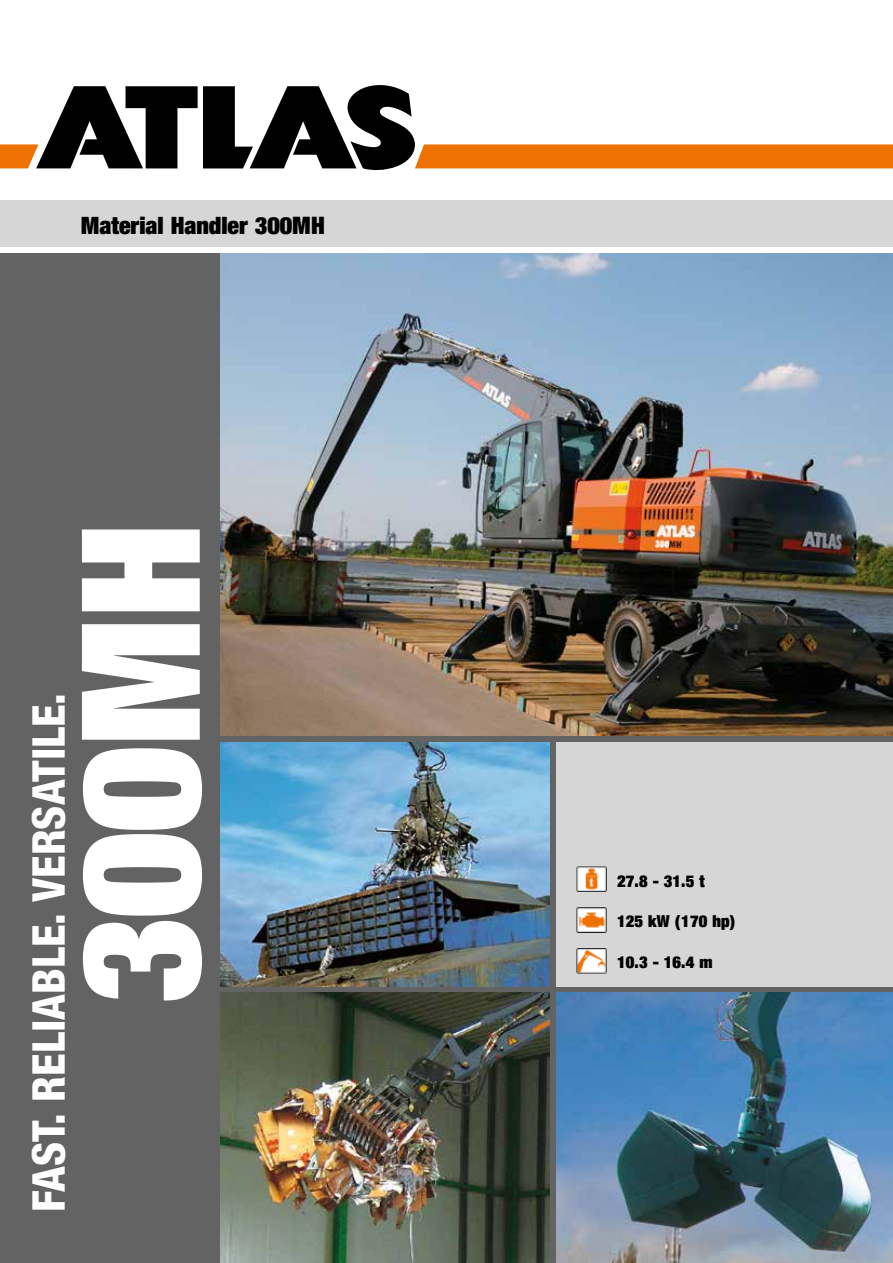
<style>
.page{position:relative;width:893px;height:1263px;background:#fff}
.page>*{position:absolute;margin:0;border:0;box-sizing:border-box;transform-origin:0 0}
.t1{font:900 condensed 165px "Helvetica Neue LT Com";color:#fff}
.t2{font:800 condensed 45px "Helvetica 87";color:#fff}
.t3{font:900 expanded 24px "Helvetica Neue";color:#000}
.t4{font:900 condensed 16.5px "Helvetica Neue LT Com";letter-spacing:.01em;color:#000}
.s1{font-family:"Helvetica Neue LT Com";font-stretch:condensed}
</style>
<div class="page">
<div style="left:0;top:200px;width:893px;height:47px;background:#d6d6d6"></div>
<div style="left:0;top:253px;width:893px;height:1010px;background:#646363"></div>
<div style="left:556px;top:742px;width:337px;height:244px;background:#d6d6d6"></div>
<img style="left:221px;top:993px;width:329px;height:270px">
<img style="left:556px;top:993px;width:337px;height:270px">
<img style="left:221px;top:742px;width:329px;height:244px">
<img style="left:221px;top:253px;width:672px;height:483px">
<img style="left:576px;top:867px;width:30px;height:107px">
<svg style="left:0;top:85px;width:893px;height:86px"></svg>
<h3 class="t3" style="left:81px;top:210px;width:245px">Material Handler <span class="s1">300MH</span></h3>
<h2 class="t2" style="left:21px;top:1212px;width:521px;rotate:-90deg">FAST. RELIABLE. VERSATILE.</h2>
<h1 class="t1" style="left:37px;top:1003px;width:482px;rotate:-90deg">300MH</h1>
<p class="t4" style="left:617px;top:870px;width:89px">27.8 - 31.5 t</p>
<p class="t4" style="left:617px;top:911px;width:120px">125 kW (170 hp)</p>
<p class="t4" style="left:617px;top:951px;width:97px">10.3 - 16.4 m</p>
</div>
